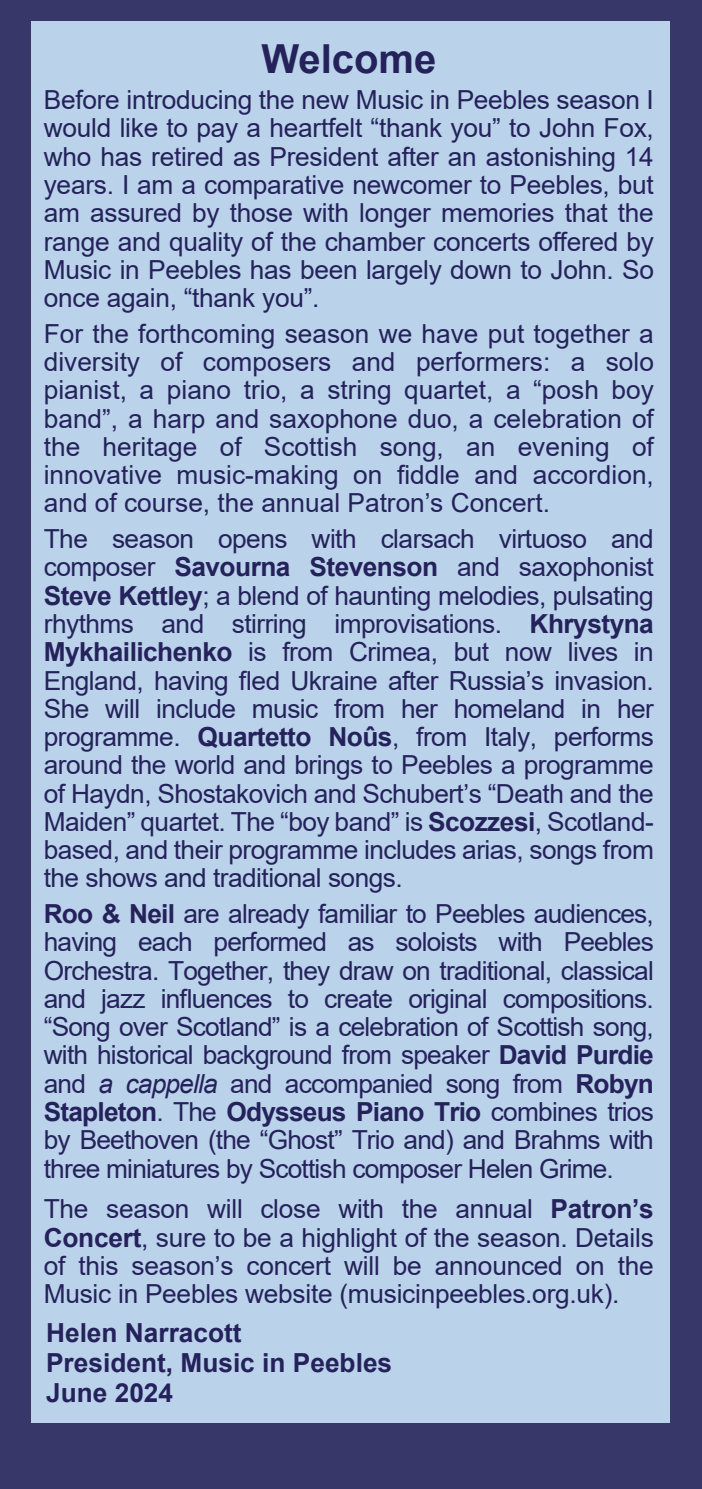
<style>
.page{position:relative;width:702px;height:1489px;background:#fff}
.page>*{position:absolute;margin:0;border:0;box-sizing:border-box;transform-origin:0 0}
.t1{font:700 40px "Arial";color:#25225b}
.t2{font:26.25px/28.2px "Arial";letter-spacing:-.01em;color:#25225b;text-align:justify}
.t3{font:700 26.25px/30px "Arial";color:#25225b}
.s1{font-weight:700}
.s2{font-style:italic}
</style>
<div class="page">
<div style="left:0;top:0;width:702px;height:1488px;background:#38376a"></div>
<div style="left:32px;top:21px;width:638px;height:1401px;background:#bad2ea"></div>
<h1 class="t1" style="left:261px;top:44px;width:176px">Welcome</h1>
<p class="t2" style="left:44px;top:88px;width:611px">Before introducing the new Music in Peebles season I would like to pay a heartfelt “thank you” to John Fox, who has retired as President after an astonishing 14 years. I am a comparative newcomer to Peebles, but am assured by those with longer memories that the range and quality of the chamber concerts offered by Music in Peebles has been largely down to John. So once again, “thank you”.</p>
<p class="t2" style="left:44px;top:322px;width:611px">For the forthcoming season we have put together a diversity of composers and performers: a solo pianist, a piano trio, a string quartet, a “posh boy band”, a harp and saxophone duo, a celebration of the heritage of Scottish song, an evening of innovative music-making on fiddle and accordion, and of course, the annual Patron’s Concert.</p>
<p class="t2" style="left:44px;top:527px;width:611px">The season opens with clarsach virtuoso and composer <span class="s1">Savourna Stevenson</span> and saxophonist <span class="s1">Steve Kettley</span>; a blend of haunting melodies, pulsating rhythms and stirring improvisations. <span class="s1">Khrystyna Mykhailichenko</span> is from Crimea, but now lives in England, having fled Ukraine after Russia’s invasion.<br>She will include music from her homeland in her programme. <span class="s1">Quartetto Noûs</span>, from Italy, performs around the world and brings to Peebles a programme of Haydn, Shostakovich and Schubert’s “Death and the Maiden” quartet. The “boy band” is <span class="s1">Scozzesi</span>, Scotland&shy;based, and their programme includes arias, songs from the shows and traditional songs.</p>
<p class="t2" style="left:44px;top:902px;width:611px"><span class="s1">Roo &amp; Neil</span> are already familiar to Peebles audiences, having each performed as soloists with Peebles Orchestra. Together, they draw on traditional, classical and jazz influences to create original compositions. “Song over Scotland” is a celebration of Scottish song, with historical background from speaker <span class="s1">David Purdie </span>and <span class="s2">a cappella</span> and accompanied song from <span class="s1">Robyn Stapleton</span>. The <span class="s1">Odysseus Piano Trio</span> combines trios by Beethoven (the “Ghost” Trio and) and Brahms with three miniatures by Scottish composer Helen Grime.</p>
<p class="t2" style="left:44px;top:1197px;width:611px">The season will close with the annual <span class="s1">Patron’s Concert</span>, sure to be a highlight of the season. Details of this season’s concert will be announced on the Music in Peebles website (musicinpeebles.org.uk).</p>
<p class="t3" style="left:46px;top:1319px;width:347px">Helen Narracott<br>President, Music in Peebles<br>June 2024</p>
</div>
